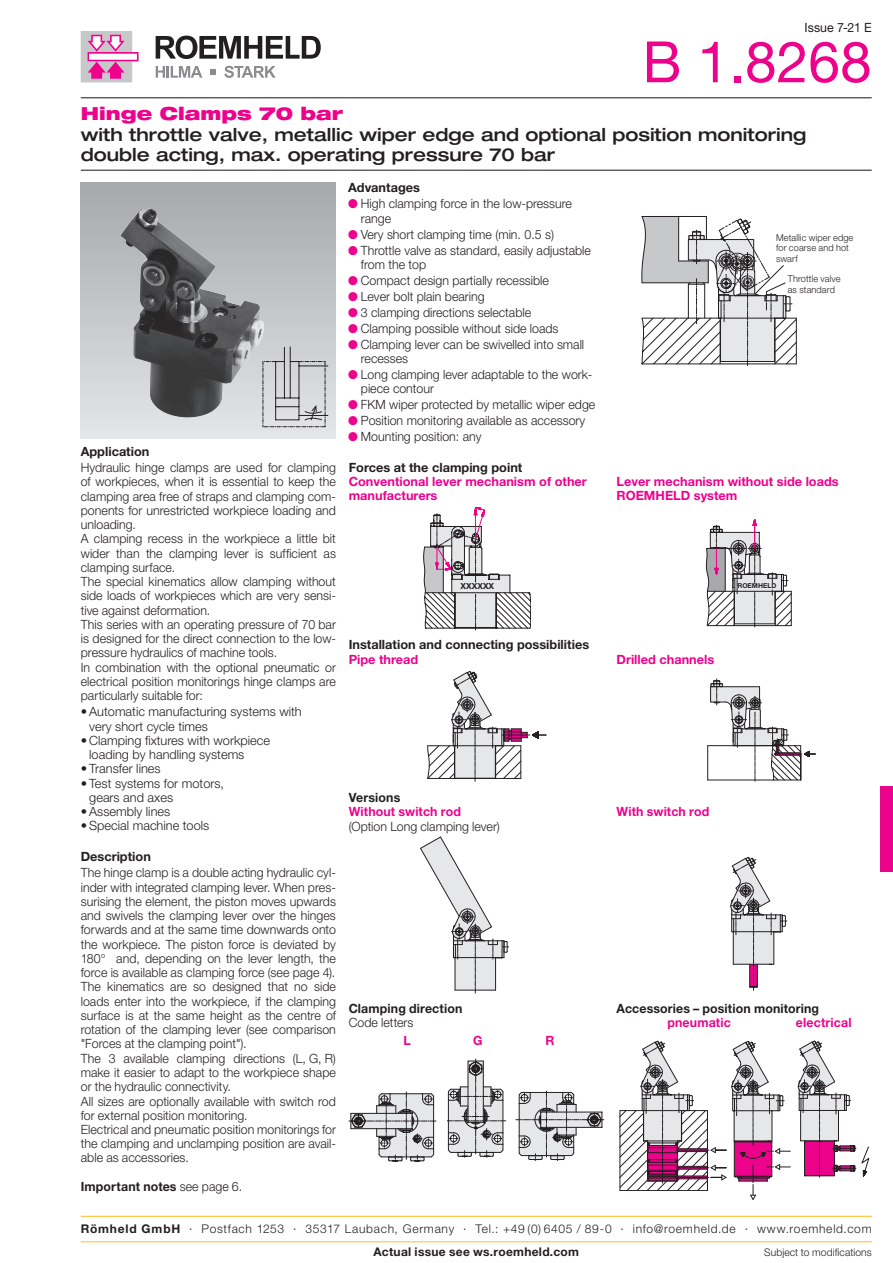
<style>
.page{position:relative;width:893px;height:1263px;background:#fff}
.page>*{position:absolute;margin:0;border:0;box-sizing:border-box;transform-origin:0 0}
.t1{font:57px "Helvetica Neue LT Pro";color:#ed028c}
.t2{font:500 expanded 18px/20.2px "Helvetica Neue LT Pro";color:#231f20}
.t3{font:900 expanded 18px "Helvetica Neue LT Pro";color:#ed028c}
.t4{font:300 12.75px/14.2px "Helvetica Neue LT Pro";color:#231f20}
.t5{font:700 12.75px "Helvetica Neue LT Pro";color:#231f20}
.t6{font:700 12.75px/14.2px "Helvetica Neue LT Pro";color:#ed028c}
.t7{font:12.75px "Helvetica Neue LT Pro";color:#231f20}
.t8{font:300 12px "Helvetica Neue LT Pro";letter-spacing:.06em;color:#231f20}
.t9{font:700 12px "Helvetica Neue LT Pro";letter-spacing:.025em;color:#231f20}
.t10{font:300 10.5px "Helvetica Neue LT Pro";letter-spacing:.01em;color:#231f20}
.t11{font:300 9.45px/10.5px "Helvetica Neue LT Pro";letter-spacing:.01em;color:#231f20}
.t12{font:700 8.4px "Helvetica Neue LT Pro";color:#231f20}
.t13{font:700 6.75px "Helvetica Neue LT Pro";color:#231f20}
.s1{font-weight:300}
.s2{color:#ed028c}
.s3{font-weight:700}
</style>
<div class="page">
<svg style="left:156px;top:36px;width:165px;height:23px"></svg>
<svg style="left:156px;top:66px;width:46px;height:12px"></svg>
<svg style="left:224px;top:66px;width:52px;height:12px"></svg>
<svg style="left:210px;top:69px;width:6px;height:6px"></svg>
<svg style="left:81px;top:31px;width:58px;height:51px"></svg>
<hr style="left:81px;top:170px;width:791px;height:1px;background:#231f20">
<hr style="left:81px;top:97px;width:791px;height:1px;background:#231f20">
<div style="left:81px;top:183px;width:255px;height:255px;background:linear-gradient(to bottom,#a7a8ac,#e3e4e6)"></div>
<hr style="left:284px;top:347px;width:1px;height:51px;background:#231f20">
<hr style="left:290px;top:347px;width:1px;height:51px;background:#231f20">
<svg style="left:282px;top:361px;width:46px;height:66px;background:#c1c1c3"></svg>
<img style="left:94px;top:196px;width:188px;height:242px">
<svg style="left:641px;top:216px;width:156px;height:150px"></svg>
<hr style="left:708px;top:780px;width:66px;height:1px;background:#231f20">
<hr style="left:707px;top:746px;width:1px;height:34px;background:#231f20">
<hr style="left:708px;top:745px;width:65px;height:1px;background:#231f20">
<svg style="left:710px;top:679px;width:106px;height:102px"></svg>
<svg style="left:427px;top:671px;width:120px;height:110px"></svg>
<svg style="left:423px;top:507px;width:108px;height:123px"></svg>
<svg style="left:420px;top:836px;width:89px;height:157px"></svg>
<svg style="left:730px;top:857px;width:57px;height:133px"></svg>
<svg style="left:619px;top:1040px;width:171px;height:160px"></svg>
<svg style="left:798px;top:1040px;width:71px;height:137px"></svg>
<svg style="left:706px;top:519px;width:86px;height:108px"></svg>
<div style="left:880px;top:787px;width:13px;height:85px;background:#ed028c"></div>
<svg style="left:349px;top:1092px;width:87px;height:70px"></svg>
<svg style="left:447px;top:1059px;width:59px;height:98px"></svg>
<svg style="left:516px;top:1091px;width:88px;height:69px"></svg>
<hr style="left:81px;top:1241px;width:791px;height:1px;background:#fdbd26">
<hr style="left:81px;top:1216px;width:791px;height:1px;background:#fdbd26">
<p class="t7" style="left:805px;top:19px;width:69px">Issue 7-21 E</p>
<h1 class="t1" style="left:642px;top:27px;width:231px">B 1.8268</h1>
<h2 class="t3" style="left:81px;top:102px;width:264px">Hinge Clamps 70 bar</h2>
<h2 class="t2" style="left:81px;top:123px;width:727px">with throttle valve, metallic wiper edge and optional position monitoring double acting, max. operating pressure 70 bar</h2>
<p class="t5" style="left:81px;top:443px;width:70px">Application</p>
<p class="t4" style="left:81px;top:460px;width:257px">Hydraulic hinge clamps are used for clamping of workpieces, when it is essential to keep the clamping area free of straps and clamping com&shy;ponents for unrestricted workpiece loading and unloading.<br>A clamping recess in the workpiece a little bit wider than the clamping lever is sufficient as clamping surface.<br>The special kinematics allow clamping without side loads of workpieces which are very sensi&shy;tive against deformation.<br>This series with an operating pressure of 70 bar is designed for the direct connection to the low&shy;pressure hydraulics of machine tools.<br>In combination with the optional pneumatic or electrical position monitorings hinge clamps are particularly suitable for:</p>
<p class="t4" style="left:89px;top:704px;width:214px;text-indent:-9px">• Automatic manufacturing systems with very short cycle times</p>
<p class="t4" style="left:89px;top:733px;width:182px;text-indent:-9px">• Clamping fixtures with workpiece loading by handling systems</p>
<p class="t4" style="left:81px;top:761px;width:81px">• Transfer lines</p>
<p class="t4" style="left:89px;top:776px;width:136px;text-indent:-9px">• Test systems for motors, gears and axes</p>
<p class="t4" style="left:81px;top:804px;width:91px">• Assembly lines</p>
<p class="t4" style="left:81px;top:818px;width:130px">• Special machine tools</p>
<p class="t5" style="left:81px;top:849px;width:72px">Description</p>
<p class="t4" style="left:81px;top:865px;width:257px">The hinge clamp is a double acting hydraulic cyl&shy;inder with integrated clamping lever. When pres&shy;surising the element, the piston moves upwards and swivels the clamping lever over the hinges forwards and at the same time downwards onto the workpiece. The piston force is deviated by 180° and, depending on the lever length, the force is available as clamping force (see page 4).<br>The kinematics are so designed that no side loads enter into the workpiece, if the clamping surface is at the same height as the centre of rotation of the clamping lever (see comparison "Forces at the clamping point").<br>The 3 available clamping directions (L, G, R) make it easier to adapt to the workpiece shape or the hydraulic connectivity.<br>All sizes are optionally available with switch rod for external position monitoring.<br>Electrical and pneumatic position monitorings for the clamping and unclamping position are avail&shy;able as accessories.</p>
<p class="t5" style="left:81px;top:1178px;width:163px">Important notes <span class="s1">see page 6.</span></p>
<p class="t5" style="left:348px;top:180px;width:73px">Advantages</p>
<p class="t4" style="left:361px;top:196px;width:213px;text-indent:-13px"><span class="s2">●</span> High clamping force in the low-pressure range</p>
<p class="t4" style="left:348px;top:227px;width:207px"><span class="s2">●</span> Very short clamping time (min. 0.5 s)</p>
<p class="t4" style="left:361px;top:243px;width:231px;text-indent:-13px"><span class="s2">●</span> Throttle valve as standard, easily adjustable from the top</p>
<p class="t4" style="left:348px;top:273px;width:202px"><span class="s2">●</span> Compact design partially recessible</p>
<p class="t4" style="left:348px;top:289px;width:138px"><span class="s2">●</span> Lever bolt plain bearing</p>
<p class="t4" style="left:348px;top:305px;width:184px"><span class="s2">●</span> 3 clamping directions selectable</p>
<p class="t4" style="left:348px;top:321px;width:212px"><span class="s2">●</span> Clamping possible without side loads</p>
<p class="t4" style="left:361px;top:337px;width:225px;text-indent:-13px"><span class="s2">●</span> Clamping lever can be swivelled into small recesses</p>
<p class="t4" style="left:361px;top:367px;width:233px;text-indent:-13px"><span class="s2">●</span> Long clamping lever adaptable to the work&shy;piece contour</p>
<p class="t4" style="left:348px;top:397px;width:249px"><span class="s2">●</span> FKM wiper protected by metallic wiper edge</p>
<p class="t4" style="left:348px;top:413px;width:239px"><span class="s2">●</span> Position monitoring available as accessory</p>
<p class="t4" style="left:348px;top:429px;width:135px"><span class="s2">●</span> Mounting position: any</p>
<p class="t11" style="left:776px;top:232px;width:79px">Metallic wiper edge for coarse and hot swarf</p>
<p class="t11" style="left:788px;top:273px;width:54px">Throttle valve as standard</p>
<p class="t5" style="left:349px;top:459px;width:175px">Forces at the clamping point</p>
<p class="t6" style="left:349px;top:474px;width:240px">Conventional lever mechanism of other manufacturers</p>
<p class="t6" style="left:617px;top:474px;width:224px">Lever mechanism without side loads<br>ROEMHELD system</p>
<p class="t12" style="left:461px;top:581px;width:35px">XXXXXX</p>
<p class="t13" style="left:737px;top:582px;width:41px">ROEMHELD</p>
<p class="t5" style="left:349px;top:637px;width:242px">Installation and connecting possibilities</p>
<p class="t6" style="left:349px;top:652px;width:71px">Pipe thread</p>
<p class="t6" style="left:617px;top:652px;width:99px">Drilled channels</p>
<p class="t5" style="left:349px;top:790px;width:53px">Versions</p>
<p class="t6" style="left:349px;top:804px;width:114px">Without switch rod</p>
<p class="t4" style="left:349px;top:819px;width:153px">(Option Long clamping lever)</p>
<p class="t6" style="left:617px;top:804px;width:94px">With switch rod</p>
<p class="t5" style="left:349px;top:1000px;width:115px">Clamping direction</p>
<p class="t4" style="left:349px;top:1015px;width:66px">Code letters</p>
<p class="t6" style="left:404px;top:1033px;width:9px">L</p>
<p class="t6" style="left:473px;top:1033px;width:11px">G</p>
<p class="t6" style="left:545px;top:1033px;width:10px">R</p>
<p class="t5" style="left:617px;top:1000px;width:204px">Accessories – position monitoring</p>
<p class="t6" style="left:667px;top:1015px;width:65px">pneumatic</p>
<p class="t6" style="left:796px;top:1015px;width:57px">electrical</p>
<p class="t8" style="left:81px;top:1222px;width:792px"><span class="s3">Römheld GmbH</span> · Postfach 1253 · 35317 Laubach, Germany · Tel.: +49 (0) 6405 / 89-0 · info@roemheld.de · www.roemheld.com</p>
<p class="t9" style="left:374px;top:1244px;width:207px">Actual issue see ws.roemheld.com</p>
<p class="t10" style="left:764px;top:1245px;width:109px">Subject to modifications</p>
</div>
